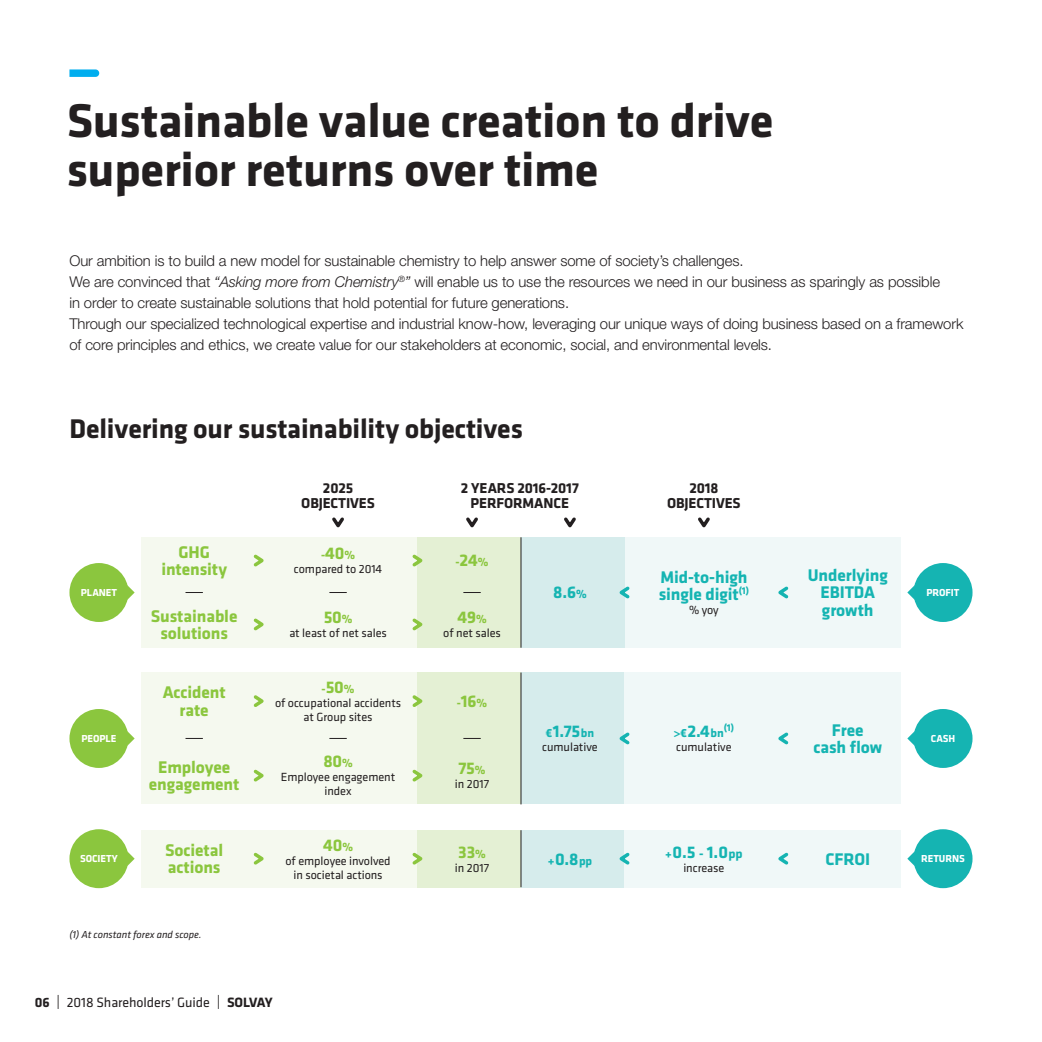
<style>
.page{position:relative;width:1042px;height:1042px;background:#fff}
.page>*{position:absolute;margin:0;border:0;box-sizing:border-box;transform-origin:0 0}
.t1{font:700 49px/49px "Klavika";letter-spacing:-.005em;color:#231f20}
.t2{font:700 28px "Klavika";letter-spacing:-.005em;color:#231f20}
.t3{font:700 17.5px/17.5px "Klavika";letter-spacing:-.005em;color:#8bc63e;text-align:center}
.t4{font:700 17.5px/17.5px "Klavika";letter-spacing:-.005em;color:#15b4b2;text-align:center}
.t5{font:300 14.88px/21px "Helvetica Neue LT Std";letter-spacing:-.01em;color:#231f20}
.t6{font:700 14.88px/14.9px "Klavika";letter-spacing:-.005em;color:#231f20;text-align:center}
.t7{font:14px "Klavika";letter-spacing:-.005em;color:#231f20}
.t8{font:12.25px/14px "Klavika";letter-spacing:-.005em;color:#231f20;text-align:center}
.t9{font:700 12.25px "Klavika";color:#8bc63e}
.t10{font:700 12.25px "Klavika";color:#15b4b2}
.t11{font:700 10.5px "Klavika";letter-spacing:-.005em;color:#fff}
.t12{font:italic 10.5px "Klavika";letter-spacing:-.005em;color:#231f20}
.t13{font:700 10.15px "Klavika";color:#15b4b2}
.s1{font-style:italic}
.s2{font-weight:700;color:#8bc63e}
.s3{font-weight:700;font-size:17.5px;color:#8bc63e}
.s4{font-size:17.5px}
.s5{font-size:12.25px}
.s6{font-size:13.12px}
.s7{font-weight:700}
</style>
<div class="page">
<svg style="left:69px;top:69px;width:30px;height:8px"></svg>
<svg style="left:564px;top:517px;width:12px;height:11px"></svg>
<svg style="left:466px;top:517px;width:12px;height:11px"></svg>
<svg style="left:698px;top:517px;width:12px;height:11px"></svg>
<svg style="left:332px;top:517px;width:12px;height:11px"></svg>
<div style="left:913px;top:829px;width:59px;height:59px;background:#15b4b2;border-radius:50%"></div>
<svg style="left:907px;top:851px;width:8px;height:15px"></svg>
<div style="left:69px;top:829px;width:59px;height:59px;background:#8bc63e;border-radius:50%"></div>
<svg style="left:127px;top:851px;width:8px;height:15px"></svg>
<div style="left:141px;top:830px;width:276px;height:57px;background:#f5f9ef"></div>
<div style="left:417px;top:830px;width:104px;height:57px;background:#e4f0d4"></div>
<div style="left:521px;top:830px;width:103px;height:57px;background:#d6ecec"></div>
<div style="left:624px;top:830px;width:277px;height:57px;background:#f0f8f8"></div>
<svg style="left:253px;top:852px;width:11px;height:13px"></svg>
<svg style="left:412px;top:852px;width:11px;height:13px"></svg>
<svg style="left:778px;top:852px;width:11px;height:13px"></svg>
<svg style="left:619px;top:852px;width:11px;height:13px"></svg>
<div style="left:69px;top:563px;width:59px;height:59px;background:#8bc63e;border-radius:50%"></div>
<svg style="left:127px;top:585px;width:8px;height:15px"></svg>
<div style="left:624px;top:537px;width:277px;height:111px;background:#f0f8f8"></div>
<div style="left:521px;top:537px;width:103px;height:111px;background:#d6ecec"></div>
<div style="left:141px;top:537px;width:276px;height:111px;background:#f5f9ef"></div>
<div style="left:417px;top:537px;width:104px;height:111px;background:#e4f0d4"></div>
<div style="left:913px;top:563px;width:59px;height:59px;background:#15b4b2;border-radius:50%"></div>
<svg style="left:907px;top:585px;width:8px;height:15px"></svg>
<svg style="left:778px;top:586px;width:11px;height:13px"></svg>
<svg style="left:619px;top:583px;width:11px;height:18px"></svg>
<svg style="left:253px;top:554px;width:11px;height:13px"></svg>
<svg style="left:412px;top:554px;width:11px;height:13px"></svg>
<svg style="left:253px;top:618px;width:11px;height:13px"></svg>
<svg style="left:412px;top:618px;width:11px;height:13px"></svg>
<svg style="left:185px;top:592px;width:18px;height:1px"></svg>
<svg style="left:329px;top:592px;width:18px;height:1px"></svg>
<svg style="left:463px;top:592px;width:18px;height:1px"></svg>
<div style="left:69px;top:709px;width:59px;height:59px;background:#8bc63e;border-radius:50%"></div>
<svg style="left:127px;top:731px;width:8px;height:15px"></svg>
<div style="left:913px;top:709px;width:59px;height:59px;background:#15b4b2;border-radius:50%"></div>
<svg style="left:907px;top:731px;width:8px;height:15px"></svg>
<div style="left:141px;top:672px;width:276px;height:132px;background:#f5f9ef"></div>
<div style="left:417px;top:672px;width:104px;height:132px;background:#e4f0d4"></div>
<div style="left:521px;top:672px;width:103px;height:132px;background:#d6ecec"></div>
<div style="left:624px;top:672px;width:277px;height:132px;background:#f0f8f8"></div>
<svg style="left:778px;top:732px;width:11px;height:13px"></svg>
<svg style="left:619px;top:732px;width:11px;height:13px"></svg>
<svg style="left:253px;top:769px;width:11px;height:13px"></svg>
<svg style="left:412px;top:769px;width:11px;height:13px"></svg>
<svg style="left:253px;top:695px;width:11px;height:12px"></svg>
<svg style="left:412px;top:695px;width:11px;height:12px"></svg>
<svg style="left:185px;top:738px;width:18px;height:1px"></svg>
<svg style="left:329px;top:738px;width:18px;height:1px"></svg>
<svg style="left:463px;top:738px;width:18px;height:1px"></svg>
<hr style="left:520px;top:537px;width:1px;height:111px;background:#231f20">
<hr style="left:520px;top:672px;width:1px;height:132px;background:#231f20">
<hr style="left:520px;top:830px;width:1px;height:57px;background:#231f20">
<h1 class="t1" style="left:67px;top:94px;width:708px">Sustainable value creation to drive superior returns over time</h1>
<p class="t5" style="left:69px;top:250px;width:895px">Our ambition is to build a new model for sustainable chemistry to help answer some of society’s challenges.<br>We are convinced that <span class="s1">“Asking more from Chemistry</span><sup>®</sup><span class="s1">”</span> will enable us to use the resources we need in our business as sparingly as possible<br>in order to create sustainable solutions that hold potential for future generations.<br>Through our specialized technological expertise and industrial know-how, leveraging our unique ways of doing business based on a framework of core principles and ethics, we create value for our stakeholders at economic, social, and environmental levels.</p>
<h2 class="t2" style="left:69px;top:408px;width:455px">Delivering our sustainability objectives</h2>
<p class="t6" style="left:461px;top:479px;width:120px">2 YEARS 2016-2017<br>PERFORMANCE</p>
<p class="t6" style="left:667px;top:479px;width:75px">2018<br>OBJECTIVES</p>
<p class="t6" style="left:301px;top:479px;width:75px">2025<br>OBJECTIVES</p>
<p class="t11" style="left:81px;top:585px;width:38px">PLANET</p>
<p class="t3" style="left:161px;top:542px;width:67px">GHG intensity</p>
<p class="t8" style="left:294px;top:548px;width:90px"><span class="s2">-</span><span class="s3">40</span><span class="s2">%<br></span>compared to 2014</p>
<p class="t9" style="left:455px;top:553px;width:35px">-<span class="s4">24</span>%</p>
<p class="t3" style="left:457px;top:608px;width:31px">49<span class="s5">%</span></p>
<p class="t8" style="left:443px;top:626px;width:59px">of net sales</p>
<p class="t3" style="left:151px;top:606px;width:88px">Sustainable solutions</p>
<p class="t3" style="left:324px;top:608px;width:30px">50<span class="s5">%</span></p>
<p class="t8" style="left:289px;top:626px;width:99px">at least of net sales</p>
<p class="t4" style="left:808px;top:565px;width:81px">Underlying<br>EBITDA growth</p>
<p class="t4" style="left:659px;top:567px;width:92px;text-align:left">Mid-to-high single digit<sup>(1)</sup></p>
<p class="t8" style="left:689px;top:602px;width:31px">% yoy</p>
<p class="t4" style="left:553px;top:583px;width:35px">8.6<span class="s5">%</span></p>
<p class="t11" style="left:926px;top:585px;width:34px">PROFIT</p>
<p class="t3" style="left:163px;top:683px;width:65px">Accident rate</p>
<p class="t8" style="left:275px;top:681px;width:128px"><span class="s2">-</span><span class="s3">50</span><span class="s2">%<br></span>of occupational accidents at Group sites</p>
<p class="t9" style="left:457px;top:694px;width:32px">-<span class="s4">16</span>%</p>
<p class="t10" style="left:673px;top:724px;width:52px">&gt;€<span class="s4">2.4</span>bn</p>
<p class="t13" style="left:724px;top:721px;width:12px">(1)</p>
<p class="t8" style="left:676px;top:740px;width:57px">cumulative</p>
<p class="t4" style="left:813px;top:720px;width:70px">Free cash flow</p>
<p class="t4" style="left:546px;top:722px;width:50px"><span class="s5">€</span>1.75<span class="s5">bn</span></p>
<p class="t8" style="left:542px;top:740px;width:57px">cumulative</p>
<p class="t11" style="left:81px;top:731px;width:36px">PEOPLE</p>
<p class="t11" style="left:931px;top:731px;width:26px">CASH</p>
<p class="t3" style="left:149px;top:757px;width:92px">Employee engagement</p>
<p class="t3" style="left:323px;top:752px;width:31px">80<span class="s5">%</span></p>
<p class="t8" style="left:281px;top:770px;width:116px">Employee engagement index</p>
<p class="t3" style="left:458px;top:759px;width:29px">75<span class="s5">%</span></p>
<p class="t8" style="left:455px;top:777px;width:36px">in 2017</p>
<p class="t3" style="left:323px;top:835px;width:31px">40<span class="s5">%</span></p>
<p class="t8" style="left:285px;top:853px;width:107px">of employee involved in societal actions</p>
<p class="t3" style="left:165px;top:840px;width:60px;text-align:left">Societal actions</p>
<p class="t3" style="left:458px;top:842px;width:29px">33<span class="s5">%</span></p>
<p class="t4" style="left:665px;top:842px;width:79px"><span class="s6">+</span>0.5 <span class="s6">-</span> 1.0<span class="s6">pp</span></p>
<p class="t8" style="left:683px;top:860px;width:42px">increase</p>
<p class="t11" style="left:80px;top:851px;width:39px">SOCIETY</p>
<p class="t4" style="left:825px;top:849px;width:46px">CFROI</p>
<p class="t11" style="left:921px;top:851px;width:45px">RETURNS</p>
<p class="t4" style="left:548px;top:849px;width:46px"><span class="s6">+</span>0.8<span class="s5">pp</span></p>
<p class="t8" style="left:455px;top:860px;width:36px">in 2017</p>
<p class="t12" style="left:69px;top:927px;width:133px">(1) At constant forex and scope.</p>
<p class="t7" style="left:35px;top:993px;width:240px"><span class="s7">06</span> | 2018 Shareholders’ Guide | <span class="s7">SOLVAY</span></p>
</div>
